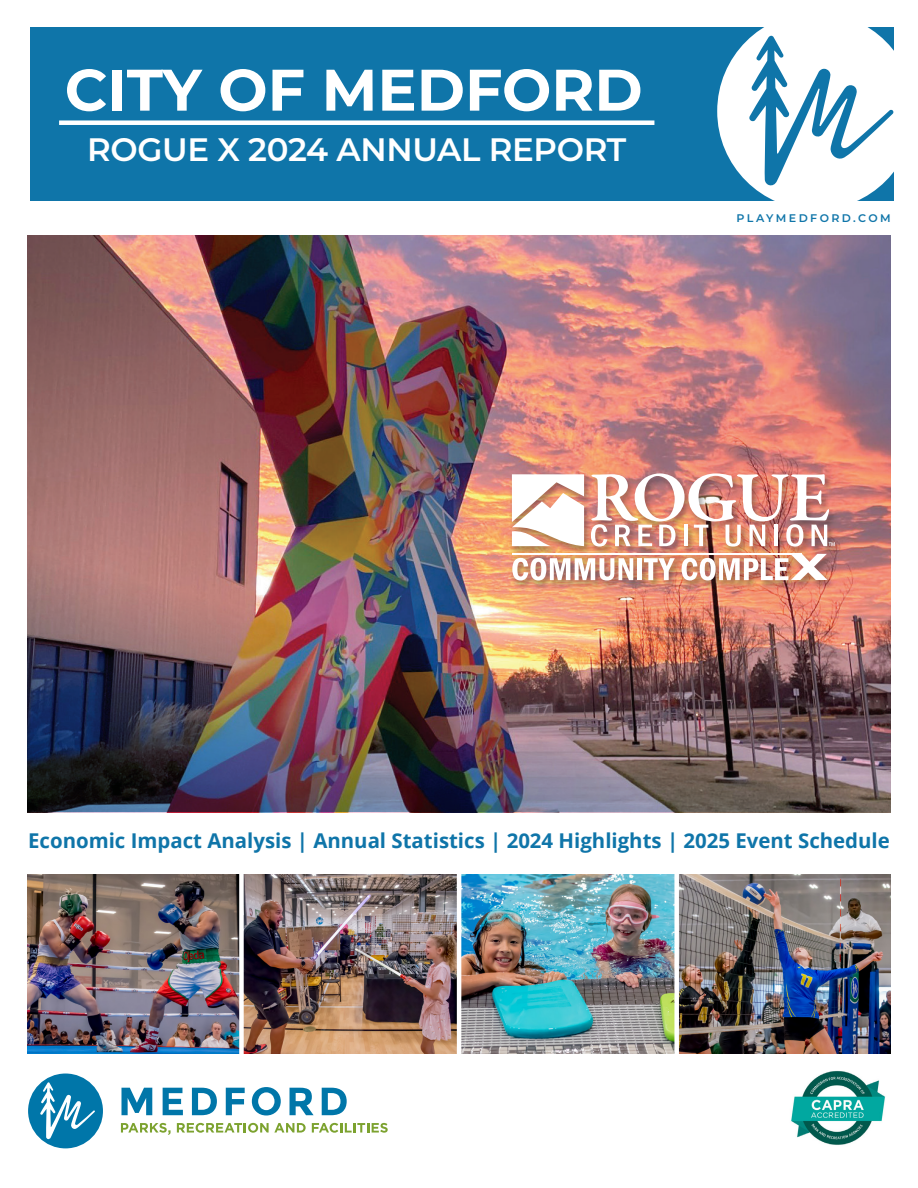
<style>
.page{position:relative;width:918px;height:1188px;background:#fff}
.page>*{position:absolute;margin:0;border:0;box-sizing:border-box;transform-origin:0 0}
.t1{font:700 58.5px "Montserrat";color:#fff}
.t2{font:600 32.4px "Montserrat";letter-spacing:-.01em;color:#fff}
.t3{font:700 20.4px "Open Sans";color:#0f75a9}
.t4{font:600 11.1px "Montserrat";letter-spacing:.22em;color:#0f75a9}
</style>
<div class="page">
<img style="left:27px;top:874px;width:864px;height:180px">
<div style="left:30px;top:27px;width:864px;height:174px;background:#0f75a9"></div>
<svg style="left:717px;top:27px;width:177px;height:174px"></svg>
<div style="left:59px;top:120px;width:595px;height:5px;background:#fff"></div>
<svg style="left:28px;top:1074px;width:75px;height:74px"></svg>
<svg style="left:226px;top:1088px;width:19px;height:27px"></svg>
<svg style="left:252px;top:1087px;width:29px;height:29px"></svg>
<svg style="left:290px;top:1088px;width:24px;height:27px"></svg>
<svg style="left:322px;top:1088px;width:25px;height:27px"></svg>
<svg style="left:121px;top:1123px;width:50px;height:12px"></svg>
<svg style="left:177px;top:1123px;width:129px;height:10px"></svg>
<svg style="left:312px;top:1123px;width:76px;height:10px"></svg>
<svg style="left:121px;top:1088px;width:31px;height:27px"></svg>
<svg style="left:163px;top:1088px;width:20px;height:27px"></svg>
<svg style="left:192px;top:1088px;width:25px;height:27px"></svg>
<img style="left:791px;top:1071px;width:94px;height:74px">
<img style="left:27px;top:875px;width:212px;height:178px">
<img style="left:244px;top:875px;width:213px;height:178px">
<img style="left:679px;top:875px;width:212px;height:178px">
<div style="left:239px;top:866px;width:5px;height:199px;background:#fff"></div>
<hr style="left:457px;top:866px;width:4px;height:199px;background:#fff">
<div style="left:674px;top:866px;width:5px;height:199px;background:#fff"></div>
<img style="left:27px;top:235px;width:864px;height:577px">
<div style="left:510px;top:472px;width:333px;height:119px;background:#231f20;opacity:.35"></div>
<svg style="left:512px;top:558px;width:121px;height:23px"></svg>
<div style="left:637px;top:558px;width:5px;height:22px;background:#fff"></div>
<svg style="left:644px;top:558px;width:31px;height:22px"></svg>
<img style="left:682px;top:554px;width:145px;height:27px">
<hr style="left:512px;top:554px;width:290px;height:1px;background:#fff">
<svg style="left:512px;top:474px;width:72px;height:72px"></svg>
<img style="left:591px;top:473px;width:244px;height:74px">
<p class="t1" style="left:65px;top:48px;width:579px">CITY OF MEDFORD</p>
<p class="t2" style="left:87px;top:127px;width:541px">ROGUE X 2024 ANNUAL REPORT</p>
<p class="t4" style="left:737px;top:210px;width:156px">PLAYMEDFORD.COM</p>
<p class="t3" style="left:28px;top:826px;width:863px">Economic Impact Analysis | Annual Statistics | 2024 Highlights | 2025 Event Schedule</p>
</div>
